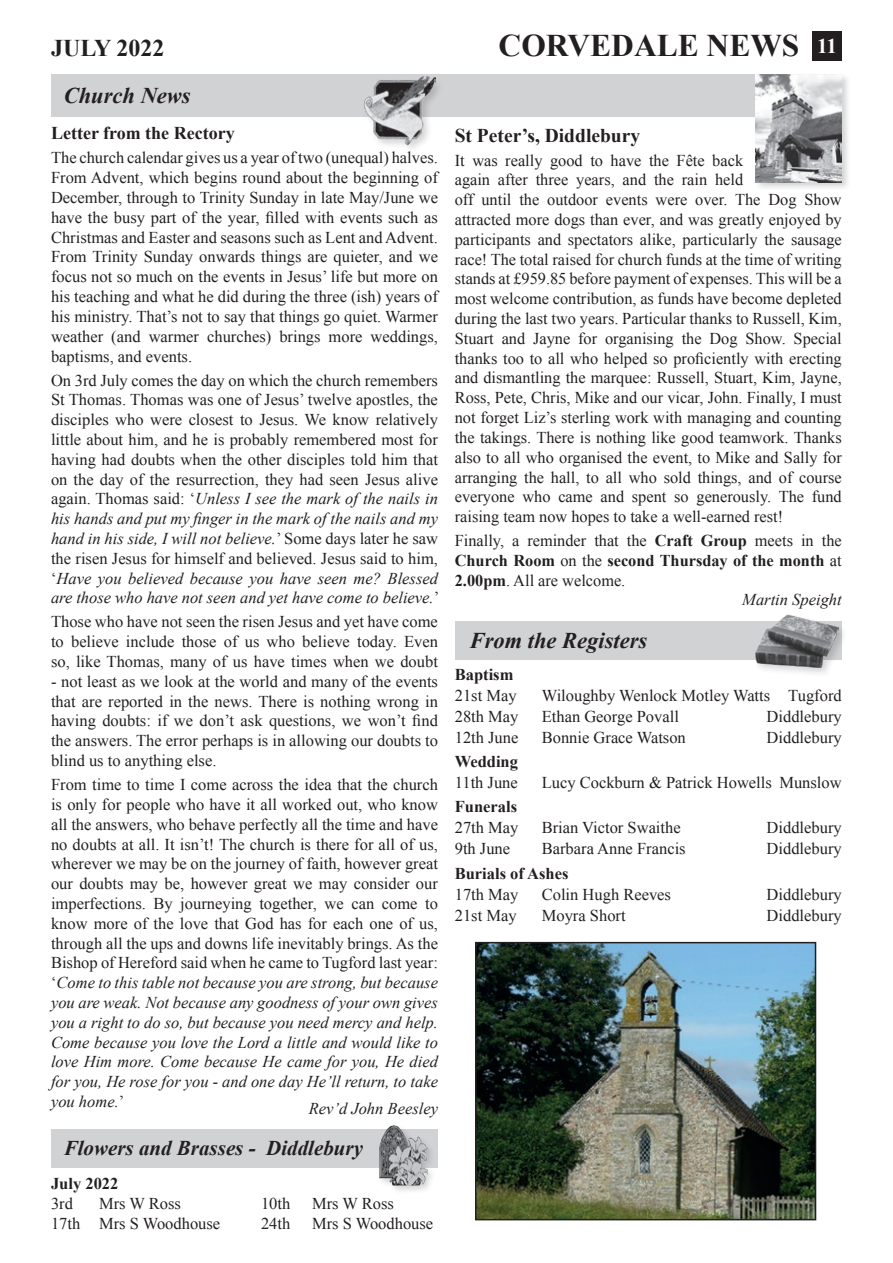
<style>
.page{position:relative;width:893px;height:1263px;background:#fff}
.page>*{position:absolute;margin:0;border:0;box-sizing:border-box;transform-origin:0 0}
.t1{font:700 31.5px "Times New Roman";color:#231f20}
.t2{font:700 24px "Times New Roman";color:#231f20}
.t3{font:italic 700 22.5px "Times New Roman";color:#231f20}
.t4{font:italic 700 21px "Times New Roman";color:#231f20}
.t5{font:700 21px "Times New Roman";color:#fff}
.t6{font:700 19.5px "Times New Roman";color:#231f20}
.t7{font:700 18px "Times New Roman";color:#231f20}
.t8{font:16.5px/19.8px "Times New Roman";color:#231f20;text-align:justify}
.t9{font:700 16.5px "Times New Roman";color:#231f20}
.t10{font:italic 16.5px "Times New Roman";color:#231f20}
.s1{font-style:italic}
.s2{font-weight:700}
</style>
<div class="page">
<div style="left:455px;top:622px;width:387px;height:38px;background:#d1d2d4"></div>
<div style="left:753px;top:613px;width:95px;height:65px;background:#231f20;opacity:.19"></div>
<img style="left:755px;top:614px;width:84px;height:53px">
<div style="left:51px;top:75px;width:791px;height:42px;background:#d1d2d4"></div>
<div style="left:362px;top:74px;width:82px;height:80px;background:#231f20;opacity:.19"></div>
<img style="left:364px;top:75px;width:72px;height:71px">
<div style="left:51px;top:1130px;width:387px;height:38px;background:#d1d2d4"></div>
<div style="left:377px;top:1124px;width:60px;height:70px;background:#231f20;opacity:.19"></div>
<img style="left:372px;top:1124px;width:56px;height:65px">
<div style="left:754px;top:73px;width:97px;height:118px;background:#231f20;opacity:.19"></div>
<img style="left:756px;top:75px;width:86px;height:107px">
<img style="left:478px;top:945px;width:335px;height:272px">
<div style="left:475px;top:942px;width:341px;height:278px;border:2px solid #231f20"></div>
<div style="left:812px;top:31px;width:30px;height:30px;background:#231f20"></div>
<p class="t2" style="left:51px;top:32px;width:115px">JULY 2022</p>
<p class="t1" style="left:499px;top:24px;width:302px">CORVEDALE NEWS</p>
<p class="t5" style="left:817px;top:31px;width:21px">11</p>
<p class="t3" style="left:64px;top:80px;width:128px">Church News</p>
<p class="t7" style="left:51px;top:121px;width:185px">Letter from the Rectory</p>
<p class="t8" style="left:51px;top:148px;width:388px">The church calendar gives us a year of two (unequal) halves.<br>From Advent, which begins round about the beginning of December, through to Trinity Sunday in late May/June we have the busy part of the year, filled with events such as Christmas and Easter and seasons such as Lent and Advent.<br>From Trinity Sunday onwards things are quieter, and we focus not so much on the events in Jesus’ life but more on his teaching and what he did during the three (ish) years of his ministry. That’s not to say that things go quiet. Warmer weather (and warmer churches) brings more weddings, baptisms, and events.</p>
<p class="t8" style="left:51px;top:370px;width:390px">On 3rd July comes the day on which the church remembers St Thomas. Thomas was one of Jesus’ twelve apostles, the disciples who were closest to Jesus. We know relatively little about him, and he is probably remembered most for having had doubts when the other disciples told him that on the day of the resurrection, they had seen Jesus alive again. Thomas said: ‘<span class="s1">Unless I see the mark of the nails in his hands and put my finger in the mark of the nails and my hand in his side, I will not believe.</span>’ Some days later he saw the risen Jesus for himself and believed. Jesus said to him, ‘<span class="s1">Have you believed because you have seen me? Blessed are those who have not seen and yet have come to believe.</span>’</p>
<p class="t8" style="left:51px;top:612px;width:388px">Those who have not seen the risen Jesus and yet have come to believe include those of us who believe today. Even so, like Thomas, many of us have times when we doubt</p>
<p class="t8" style="left:51px;top:671px;width:388px">- not least as we look at the world and many of the events that are reported in the news. There is nothing wrong in having doubts: if we don’t ask questions, we won’t find the answers. The error perhaps is in allowing our doubts to blind us to anything else.</p>
<p class="t8" style="left:51px;top:774px;width:388px">From time to time I come across the idea that the church is only for people who have it all worked out, who know all the answers, who behave perfectly all the time and have no doubts at all. It isn’t! The church is there for all of us, wherever we may be on the journey of faith, however great our doubts may be, however great we may consider our imperfections. By journeying together, we can come to know more of the love that God has for each one of us, through all the ups and downs life inevitably brings. As the Bishop of Hereford said when he came to Tugford last year: ‘<span class="s1">Come to this table not because you are strong, but because you are weak. Not because any goodness of your own gives you a right to do so, but because you need mercy and help.<br>Come because you love the Lord a little and would like to love Him more. Come because He came for you, He died for you, He rose for you - and one day He’ll return, to take you home.</span>’</p>
<p class="t10" style="left:309px;top:1097px;width:131px">Rev’d John Beesley</p>
<p class="t4" style="left:64px;top:1134px;width:301px">Flowers and Brasses - Diddlebury</p>
<p class="t9" style="left:51px;top:1172px;width:69px">July 2022</p>
<p class="t8" style="left:51px;top:1193px;width:23px">3rd</p>
<p class="t8" style="left:99px;top:1193px;width:83px">Mrs W Ross</p>
<p class="t8" style="left:261px;top:1193px;width:31px">10th</p>
<p class="t8" style="left:312px;top:1193px;width:83px">Mrs W Ross</p>
<p class="t8" style="left:51px;top:1213px;width:171px">17th Mrs S Woodhouse</p>
<p class="t8" style="left:261px;top:1213px;width:31px">24th</p>
<p class="t8" style="left:312px;top:1213px;width:123px">Mrs S Woodhouse</p>
<p class="t6" style="left:455px;top:122px;width:187px">St Peter’s, Diddlebury</p>
<p class="t8" style="left:455px;top:150px;width:389px;text-align:left">It was really good to have the Fête back<br>again after three years, and the rain held<br>off until the outdoor events were over. The Dog Show attracted more dogs than ever, and was greatly enjoyed by participants and spectators alike, particularly the sausage race! The total raised for church funds at the time of writing stands at £959.85 before payment of expenses. This will be a most welcome contribution, as funds have become depleted during the last two years. Particular thanks to Russell, Kim, Stuart and Jayne for organising the Dog Show. Special thanks too to all who helped so proficiently with erecting and dismantling the marquee: Russell, Stuart, Kim, Jayne, Ross, Pete, Chris, Mike and our vicar, John. Finally, I must not forget Liz’s sterling work with managing and counting the takings. There is nothing like good teamwork. Thanks also to all who organised the event, to Mike and Sally for arranging the hall, to all who sold things, and of course everyone who came and spent so generously. The fund raising team now hopes to take a well-earned rest!</p>
<p class="t8" style="left:455px;top:530px;width:388px">Finally, a reminder that the <span class="s2">Craft Group</span> meets in the <span class="s2">Church Room</span> on the <span class="s2">second Thursday of the month</span> at <span class="s2">2.00pm</span>. All are welcome.</p>
<p class="t10" style="left:742px;top:588px;width:101px">Martin Speight</p>
<p class="t3" style="left:470px;top:624px;width:179px">From the Registers</p>
<p class="t9" style="left:455px;top:663px;width:60px">Baptism</p>
<p class="t8" style="left:455px;top:685px;width:63px">21st May</p>
<p class="t8" style="left:542px;top:685px;width:301px">Wiloughby Wenlock Motley Watts Tugford</p>
<p class="t8" style="left:455px;top:706px;width:65px">28th May</p>
<p class="t8" style="left:542px;top:706px;width:139px">Ethan George Povall</p>
<p class="t8" style="left:767px;top:706px;width:77px">Diddlebury</p>
<p class="t8" style="left:455px;top:727px;width:65px">12th June</p>
<p class="t8" style="left:542px;top:727px;width:146px">Bonnie Grace Watson</p>
<p class="t8" style="left:767px;top:727px;width:77px">Diddlebury</p>
<p class="t9" style="left:455px;top:750px;width:65px">Wedding</p>
<p class="t8" style="left:455px;top:772px;width:65px">11th June</p>
<p class="t8" style="left:542px;top:772px;width:301px">Lucy Cockburn &amp; Patrick Howells Munslow</p>
<p class="t9" style="left:455px;top:795px;width:64px">Funerals</p>
<p class="t8" style="left:455px;top:817px;width:65px">27th May</p>
<p class="t8" style="left:542px;top:817px;width:140px">Brian Victor Swaithe</p>
<p class="t8" style="left:767px;top:817px;width:77px">Diddlebury</p>
<p class="t8" style="left:455px;top:838px;width:57px">9th June</p>
<p class="t8" style="left:542px;top:838px;width:145px">Barbara Anne Francis</p>
<p class="t8" style="left:767px;top:838px;width:77px">Diddlebury</p>
<p class="t9" style="left:455px;top:862px;width:115px">Burials of Ashes</p>
<p class="t8" style="left:455px;top:884px;width:65px">17th May</p>
<p class="t8" style="left:542px;top:884px;width:131px">Colin Hugh Reeves</p>
<p class="t8" style="left:767px;top:884px;width:77px">Diddlebury</p>
<p class="t8" style="left:455px;top:905px;width:63px">21st May</p>
<p class="t8" style="left:542px;top:905px;width:85px">Moyra Short</p>
<p class="t8" style="left:767px;top:905px;width:77px">Diddlebury</p>
</div>
